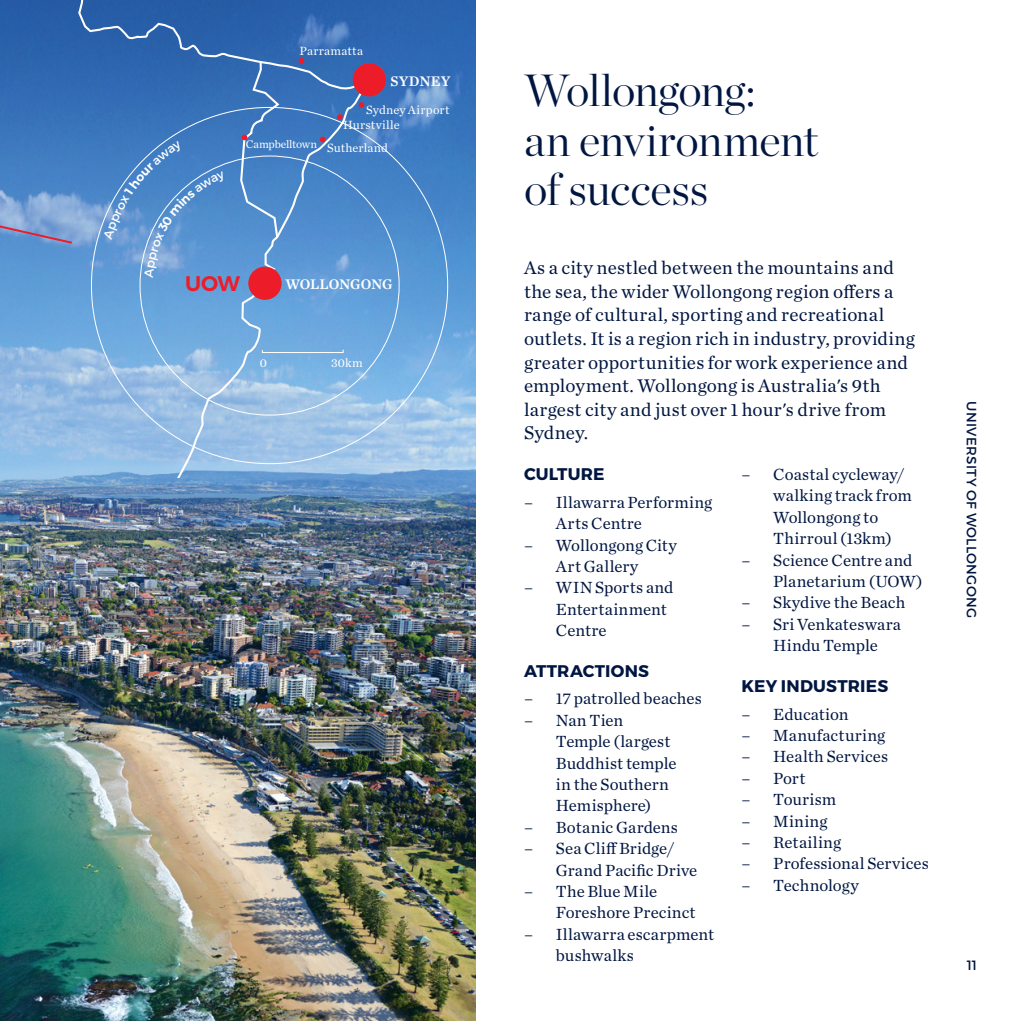
<style>
.page{position:relative;width:1021px;height:1021px;background:#fff}
.page>*{position:absolute;margin:0;border:0;box-sizing:border-box;transform-origin:0 0}
.t1{font:300 45px/49.5px "Chronicle Display";letter-spacing:-.015em;color:#001641}
.t2{font:600 21.15px "Montserrat";color:#ed1c29}
.t3{font:19.12px/23.6px "Chronicle Text G1";letter-spacing:.01em;color:#001641}
.t4{font:16.88px/21.4px "Chronicle Text G1";letter-spacing:.005em;color:#001641}
.t5{font:700 16.88px "Montserrat";letter-spacing:.015em;color:#001641}
.t6{font:14.4px "Chronicle Text G1 Semi";color:#fff}
.t7{font:13.5px "Montserrat";letter-spacing:.025em;color:#001641}
.t8{font:12.38px "Chronicle Text G1";letter-spacing:.02em;color:#fff}
.t9{font:11.47px "Chronicle Text G1";letter-spacing:-.015em;color:#fff}
.s1{font-size:12.38px}
</style>
<div class="page">
<img style="left:0;top:477px;width:475px;height:543px">
<svg style="left:0;top:0;width:475px;height:477px;background:#6ba0d6"></svg>
<div style="left:353px;top:63px;width:33px;height:33px;background:#ed1c29;border-radius:50%"></div>
<svg style="left:140px;top:278px;width:223px;height:199px;background:#89b7e2"></svg>
<div style="left:248px;top:266px;width:33px;height:34px;background:#ed1c29;border-radius:50%"></div>
<div style="left:262px;top:349px;width:81px;height:4px;border:1px solid #fff"></div>
<svg style="left:0;top:0;width:364px;height:278px;background:#477dbf"></svg>
<p class="t8" style="left:299px;top:42px;width:65px">Parramatta</p>
<p class="t6" style="left:390px;top:70px;width:62px">SYDNEY</p>
<p class="t8" style="left:366px;top:100px;width:85px">Sydney Airport</p>
<p class="t8" style="left:343px;top:116px;width:58px">Hurstville</p>
<p class="t9" style="left:246px;top:135px;width:143px">Campbelltown <span class="s1">Sutherland</span></p>
<p class="t2" style="left:185px;top:270px;width:57px">UOW</p>
<p class="t6" style="left:285px;top:272px;width:109px">WOLLONGONG</p>
<p class="t8" style="left:260px;top:354px;width:9px">0</p>
<p class="t8" style="left:331px;top:354px;width:33px">30km</p>
<h1 class="t1" style="left:524px;top:62px;width:296px">Wollongong:<br>an environment of success</h1>
<p class="t3" style="left:524px;top:255px;width:392px">As a city nestled between the mountains and the sea, the wider Wollongong region offers a range of cultural, sporting and recreational outlets. It is a region rich in industry, providing greater opportunities for work experience and employment. Wollongong is Australia's 9th largest city and just over 1 hour's drive from Sydney.</p>
<p class="t5" style="left:524px;top:463px;width:82px">CULTURE</p>
<p class="t4" style="left:556px;top:490px;width:158px;text-indent:-32px">– Illawarra Performing<br>Arts Centre</p>
<p class="t4" style="left:524px;top:533px;width:154px;text-align:center">– Wollongong City<br>Art Gallery</p>
<p class="t4" style="left:556px;top:576px;width:119px;text-indent:-32px">– WIN Sports and<br>Entertainment<br>Centre</p>
<p class="t5" style="left:524px;top:660px;width:126px">ATTRACTIONS</p>
<p class="t4" style="left:524px;top:687px;width:179px">– 17 patrolled beaches</p>
<p class="t4" style="left:556px;top:708px;width:122px;text-indent:-32px">– Nan Tien<br>Temple (largest<br>Buddhist temple in the Southern<br>Hemisphere)</p>
<p class="t4" style="left:524px;top:815px;width:155px">– Botanic Gardens</p>
<p class="t4" style="left:556px;top:836px;width:143px;text-indent:-32px">– Sea Cliff Bridge/<br>Grand Pacific Drive</p>
<p class="t4" style="left:556px;top:879px;width:141px;text-indent:-32px">– The Blue Mile<br>Foreshore Precinct</p>
<p class="t4" style="left:556px;top:922px;width:160px;text-indent:-32px">– Illawarra escarpment bushwalks</p>
<p class="t4" style="left:773px;top:463px;width:140px;text-indent:-32px">– Coastal cycleway/ walking track from<br>Wollongong to<br>Thirroul (13km)</p>
<p class="t4" style="left:773px;top:548px;width:151px;text-indent:-32px">– Science Centre and<br>Planetarium (UOW)</p>
<p class="t4" style="left:741px;top:591px;width:165px">– Skydive the Beach</p>
<p class="t4" style="left:741px;top:612px;width:161px;text-align:center">– Sri Venkateswara<br>Hindu Temple</p>
<p class="t5" style="left:741px;top:675px;width:148px">KEY INDUSTRIES</p>
<p class="t4" style="left:741px;top:702px;width:109px">– Education</p>
<p class="t4" style="left:741px;top:723px;width:145px">– Manufacturing</p>
<p class="t4" style="left:741px;top:745px;width:148px">– Health Services</p>
<p class="t4" style="left:741px;top:766px;width:66px">– Port</p>
<p class="t4" style="left:741px;top:787px;width:96px">– Tourism</p>
<p class="t4" style="left:741px;top:809px;width:88px">– Mining</p>
<p class="t4" style="left:741px;top:830px;width:101px">– Retailing</p>
<p class="t4" style="left:741px;top:852px;width:189px">– Professional Services</p>
<p class="t4" style="left:741px;top:873px;width:119px">– Technology</p>
<p class="t7" style="left:979px;top:401px;width:218px;rotate:90deg">UNIVERSITY OF WOLLONGONG</p>
<p class="t7" style="left:966px;top:956px;width:12px">11</p>
</div>
